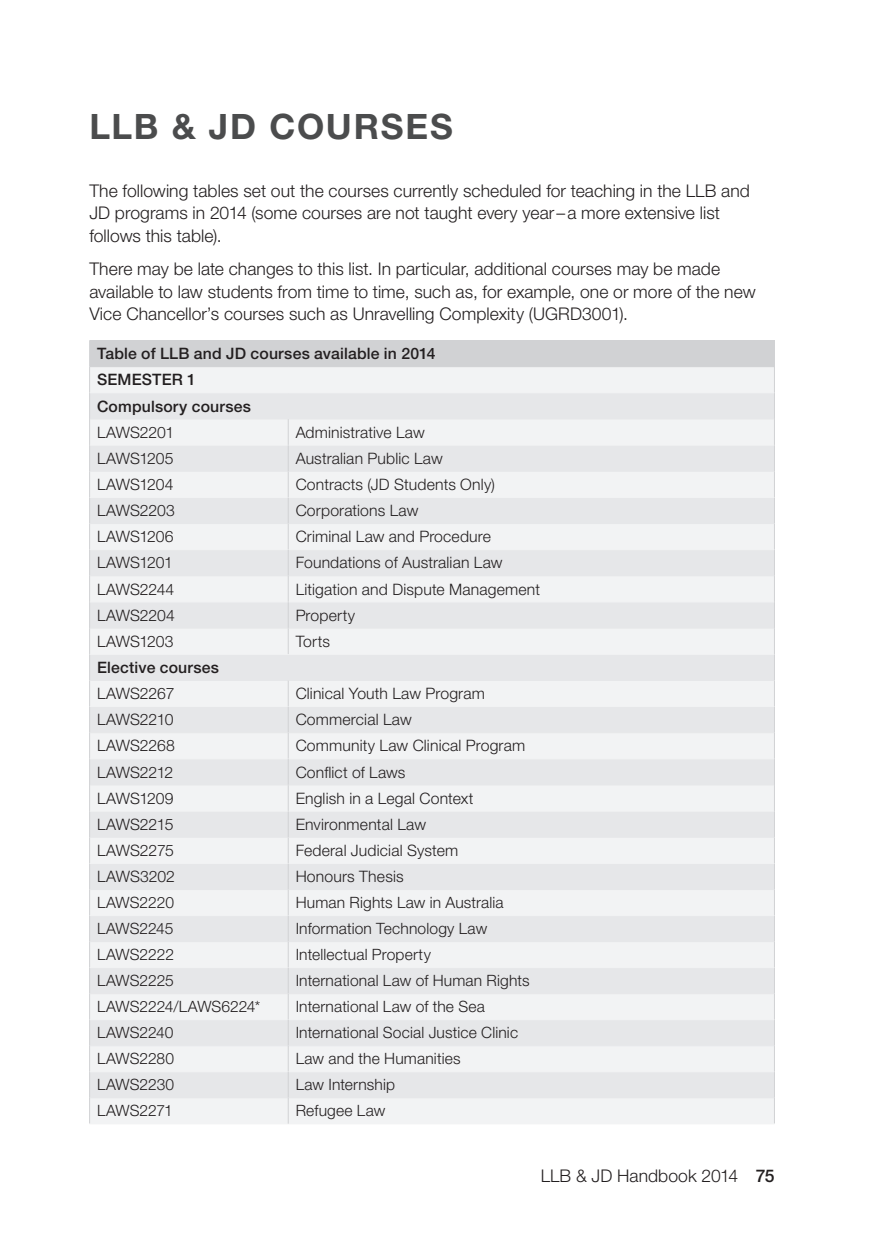
<style>
.page{position:relative;width:874px;height:1241px;background:#fff}
.page>*{position:absolute;margin:0;border:0;box-sizing:border-box;transform-origin:0 0}
.Chapter_H1{font:700 35px "Helvetica Neue LT Std";letter-spacing:.05em;color:#4b4c4d}
.Body_Rom{font:300 17.5px/22.8px "Helvetica Neue LT Std";letter-spacing:.005em;color:#231f20}
.Body_Rom_TABLE{font:300 15.75px "Helvetica Neue LT Std";letter-spacing:.01em;color:#231f20}
.Body_Rom_TABLE-2{font:500 15.75px "Helvetica Neue LT Std";letter-spacing:.01em;color:#231f20}
.Body_Rom_TABLE-3{font:300 15.75px "Helvetica Neue LT Std";letter-spacing:-.025em;color:#231f20}
.Body_Rom_TABLE-4{font:300 15.58px "Helvetica Neue LT Std";letter-spacing:.01em;color:#231f20}
.s1{font-weight:500}
</style>
<div class="page">
<div style="left:90px;top:340px;width:684px;height:26px;background:#d1d2d4"></div>
<div style="left:90px;top:367px;width:683px;height:756px;background:#f2f3f4"></div>
<svg style="left:90px;top:393px;width:683px;height:704px;fill:#e6e7e9"></svg>
<hr style="left:89px;top:366px;width:199px;height:1px;background:#d1d2d4">
<hr style="left:288px;top:366px;width:486px;height:1px;background:#d1d2d4">
<hr style="left:90px;top:392px;width:198px;height:1px;background:#f2f3f4">
<hr style="left:288px;top:392px;width:485px;height:1px;background:#f2f3f4">
<hr style="left:90px;top:445px;width:198px;height:1px;background:#f2f3f4">
<hr style="left:288px;top:445px;width:485px;height:1px;background:#f2f3f4">
<hr style="left:90px;top:497px;width:198px;height:1px;background:#f2f3f4">
<hr style="left:288px;top:497px;width:485px;height:1px;background:#f2f3f4">
<hr style="left:90px;top:549px;width:198px;height:1px;background:#f2f3f4">
<hr style="left:288px;top:549px;width:485px;height:1px;background:#f2f3f4">
<hr style="left:90px;top:601px;width:198px;height:1px;background:#f2f3f4">
<hr style="left:288px;top:601px;width:485px;height:1px;background:#f2f3f4">
<hr style="left:90px;top:654px;width:198px;height:1px;background:#f2f3f4">
<hr style="left:288px;top:654px;width:485px;height:1px;background:#f2f3f4">
<hr style="left:90px;top:706px;width:198px;height:1px;background:#f2f3f4">
<hr style="left:288px;top:706px;width:485px;height:1px;background:#f2f3f4">
<hr style="left:90px;top:758px;width:198px;height:1px;background:#f2f3f4">
<hr style="left:288px;top:758px;width:485px;height:1px;background:#f2f3f4">
<hr style="left:90px;top:810px;width:198px;height:1px;background:#f2f3f4">
<hr style="left:288px;top:810px;width:485px;height:1px;background:#f2f3f4">
<hr style="left:90px;top:863px;width:198px;height:1px;background:#f2f3f4">
<hr style="left:288px;top:863px;width:485px;height:1px;background:#f2f3f4">
<hr style="left:90px;top:915px;width:198px;height:1px;background:#f2f3f4">
<hr style="left:288px;top:915px;width:485px;height:1px;background:#f2f3f4">
<hr style="left:90px;top:967px;width:198px;height:1px;background:#f2f3f4">
<hr style="left:288px;top:967px;width:485px;height:1px;background:#f2f3f4">
<hr style="left:90px;top:1019px;width:198px;height:1px;background:#f2f3f4">
<hr style="left:288px;top:1019px;width:485px;height:1px;background:#f2f3f4">
<hr style="left:90px;top:1071px;width:198px;height:1px;background:#f2f3f4">
<hr style="left:288px;top:1071px;width:485px;height:1px;background:#f2f3f4">
<hr style="left:89px;top:1123px;width:199px;height:1px;background:#f2f3f4">
<hr style="left:288px;top:1123px;width:486px;height:1px;background:#f2f3f4">
<hr style="left:90px;top:418px;width:198px;height:1px;background:#e6e7e9">
<hr style="left:288px;top:418px;width:485px;height:1px;background:#e6e7e9">
<hr style="left:90px;top:471px;width:198px;height:1px;background:#e6e7e9">
<hr style="left:288px;top:471px;width:485px;height:1px;background:#e6e7e9">
<hr style="left:90px;top:523px;width:198px;height:1px;background:#e6e7e9">
<hr style="left:288px;top:523px;width:485px;height:1px;background:#e6e7e9">
<hr style="left:90px;top:575px;width:198px;height:1px;background:#e6e7e9">
<hr style="left:288px;top:575px;width:485px;height:1px;background:#e6e7e9">
<hr style="left:90px;top:627px;width:198px;height:1px;background:#e6e7e9">
<hr style="left:288px;top:627px;width:485px;height:1px;background:#e6e7e9">
<hr style="left:90px;top:680px;width:198px;height:1px;background:#e6e7e9">
<hr style="left:288px;top:680px;width:485px;height:1px;background:#e6e7e9">
<hr style="left:90px;top:732px;width:198px;height:1px;background:#e6e7e9">
<hr style="left:288px;top:732px;width:485px;height:1px;background:#e6e7e9">
<hr style="left:90px;top:784px;width:198px;height:1px;background:#e6e7e9">
<hr style="left:288px;top:784px;width:485px;height:1px;background:#e6e7e9">
<hr style="left:90px;top:836px;width:198px;height:1px;background:#e6e7e9">
<hr style="left:288px;top:836px;width:485px;height:1px;background:#e6e7e9">
<hr style="left:90px;top:889px;width:198px;height:1px;background:#e6e7e9">
<hr style="left:288px;top:889px;width:485px;height:1px;background:#e6e7e9">
<hr style="left:90px;top:941px;width:198px;height:1px;background:#e6e7e9">
<hr style="left:288px;top:941px;width:485px;height:1px;background:#e6e7e9">
<hr style="left:90px;top:993px;width:198px;height:1px;background:#e6e7e9">
<hr style="left:288px;top:993px;width:485px;height:1px;background:#e6e7e9">
<hr style="left:90px;top:1045px;width:198px;height:1px;background:#e6e7e9">
<hr style="left:288px;top:1045px;width:485px;height:1px;background:#e6e7e9">
<hr style="left:90px;top:1097px;width:198px;height:1px;background:#e6e7e9">
<hr style="left:288px;top:1097px;width:485px;height:1px;background:#e6e7e9">
<svg style="left:287px;top:419px;width:1px;height:235px"></svg>
<svg style="left:287px;top:681px;width:1px;height:442px"></svg>
<hr style="left:89px;top:340px;width:199px;height:1px;background:#d1d2d4">
<svg style="left:89px;top:341px;width:1px;height:782px"></svg>
<svg style="left:773px;top:367px;width:1px;height:756px"></svg>
<p class="Chapter_H1" style="left:89px;top:105px;width:365px">LLB &amp; JD COURSES</p>
<p class="Body_Rom" style="left:89px;top:179px;width:661px">The following tables set out the courses currently scheduled for teaching in the LLB and<br>JD programs in 2014 (some courses are not taught every year–a more extensive list follows this table).</p>
<p class="Body_Rom" style="left:89px;top:257px;width:667px">There may be late changes to this list. In particular, additional courses may be made available to law students from time to time, such as, for example, one or more of the new<br>Vice Chancellor’s courses such as Unravelling Complexity (UGRD3001).</p>
<p class="Body_Rom_TABLE-2" style="left:97px;top:344px;width:340px">Table of LLB and JD courses available in 2014</p>
<p class="Body_Rom_TABLE-2" style="left:97px;top:370px;width:100px">SEMESTER 1</p>
<p class="Body_Rom_TABLE-2" style="left:97px;top:396px;width:155px">Compulsory courses</p>
<p class="Body_Rom_TABLE" style="left:97px;top:422px;width:79px">LAWS2201</p>
<p class="Body_Rom_TABLE" style="left:295px;top:422px;width:130px">Administrative Law</p>
<p class="Body_Rom_TABLE" style="left:97px;top:448px;width:78px">LAWS1205</p>
<p class="Body_Rom_TABLE" style="left:295px;top:448px;width:148px">Australian Public Law</p>
<p class="Body_Rom_TABLE" style="left:97px;top:474px;width:78px">LAWS1204</p>
<p class="Body_Rom_TABLE" style="left:295px;top:474px;width:201px">Contracts (JD Students Only)</p>
<p class="Body_Rom_TABLE" style="left:97px;top:501px;width:79px">LAWS2203</p>
<p class="Body_Rom_TABLE" style="left:295px;top:501px;width:124px">Corporations Law</p>
<p class="Body_Rom_TABLE" style="left:97px;top:527px;width:78px">LAWS1206</p>
<p class="Body_Rom_TABLE" style="left:295px;top:527px;width:197px">Criminal Law and Procedure</p>
<p class="Body_Rom_TABLE-3" style="left:97px;top:553px;width:77px">LAWS1201</p>
<p class="Body_Rom_TABLE" style="left:295px;top:553px;width:208px">Foundations of Australian Law</p>
<p class="Body_Rom_TABLE" style="left:97px;top:579px;width:79px">LAWS2244</p>
<p class="Body_Rom_TABLE" style="left:295px;top:579px;width:246px">Litigation and Dispute Management</p>
<p class="Body_Rom_TABLE" style="left:97px;top:605px;width:79px">LAWS2204</p>
<p class="Body_Rom_TABLE" style="left:295px;top:605px;width:61px">Property</p>
<p class="Body_Rom_TABLE" style="left:97px;top:631px;width:78px">LAWS1203</p>
<p class="Body_Rom_TABLE" style="left:295px;top:631px;width:36px">Torts</p>
<p class="Body_Rom_TABLE-2" style="left:97px;top:658px;width:123px">Elective courses</p>
<p class="Body_Rom_TABLE" style="left:97px;top:683px;width:79px">LAWS2267</p>
<p class="Body_Rom_TABLE" style="left:295px;top:683px;width:191px">Clinical Youth Law Program</p>
<p class="Body_Rom_TABLE" style="left:97px;top:710px;width:78px">LAWS2210</p>
<p class="Body_Rom_TABLE" style="left:295px;top:710px;width:117px">Commercial Law</p>
<p class="Body_Rom_TABLE" style="left:97px;top:736px;width:79px">LAWS2268</p>
<p class="Body_Rom_TABLE" style="left:295px;top:736px;width:231px">Community Law Clinical Program</p>
<p class="Body_Rom_TABLE" style="left:97px;top:762px;width:78px">LAWS2212</p>
<p class="Body_Rom_TABLE" style="left:295px;top:762px;width:111px">Conflict of Laws</p>
<p class="Body_Rom_TABLE" style="left:97px;top:788px;width:78px">LAWS1209</p>
<p class="Body_Rom_TABLE" style="left:295px;top:788px;width:179px">English in a Legal Context</p>
<p class="Body_Rom_TABLE" style="left:97px;top:814px;width:78px">LAWS2215</p>
<p class="Body_Rom_TABLE" style="left:295px;top:814px;width:132px">Environmental Law</p>
<p class="Body_Rom_TABLE" style="left:97px;top:840px;width:78px">LAWS2275</p>
<p class="Body_Rom_TABLE" style="left:295px;top:840px;width:164px">Federal Judicial System</p>
<p class="Body_Rom_TABLE" style="left:97px;top:866px;width:79px">LAWS3202</p>
<p class="Body_Rom_TABLE" style="left:295px;top:866px;width:109px">Honours Thesis</p>
<p class="Body_Rom_TABLE-4" style="left:97px;top:892px;width:78px">LAWS2220</p>
<p class="Body_Rom_TABLE-4" style="left:295px;top:892px;width:209px">Human Rights Law in Australia</p>
<p class="Body_Rom_TABLE-4" style="left:97px;top:918px;width:78px">LAWS2245</p>
<p class="Body_Rom_TABLE-4" style="left:295px;top:918px;width:193px">Information Technology Law</p>
<p class="Body_Rom_TABLE-4" style="left:97px;top:945px;width:79px">LAWS2222</p>
<p class="Body_Rom_TABLE-4" style="left:295px;top:945px;width:137px">Intellectual Property</p>
<p class="Body_Rom_TABLE-4" style="left:97px;top:971px;width:78px">LAWS2225</p>
<p class="Body_Rom_TABLE-4" style="left:295px;top:971px;width:235px">International Law of Human Rights</p>
<p class="Body_Rom_TABLE-4" style="left:97px;top:997px;width:165px">LAWS2224/LAWS6224*</p>
<p class="Body_Rom_TABLE-4" style="left:295px;top:997px;width:190px">International Law of the Sea</p>
<p class="Body_Rom_TABLE-4" style="left:97px;top:1023px;width:78px">LAWS2240</p>
<p class="Body_Rom_TABLE-4" style="left:295px;top:1023px;width:224px">International Social Justice Clinic</p>
<p class="Body_Rom_TABLE-4" style="left:97px;top:1049px;width:79px">LAWS2280</p>
<p class="Body_Rom_TABLE-4" style="left:295px;top:1049px;width:166px">Law and the Humanities</p>
<p class="Body_Rom_TABLE-4" style="left:97px;top:1075px;width:79px">LAWS2230</p>
<p class="Body_Rom_TABLE-4" style="left:295px;top:1075px;width:101px">Law Internship</p>
<p class="Body_Rom_TABLE-4" style="left:97px;top:1101px;width:77px">LAWS2271</p>
<p class="Body_Rom_TABLE-4" style="left:295px;top:1101px;width:91px">Refugee Law</p>
<p class="Body_Rom" style="left:540px;top:1163px;width:235px">LLB &amp; JD Handbook 2014 <span class="s1">75</span></p>
</div>
